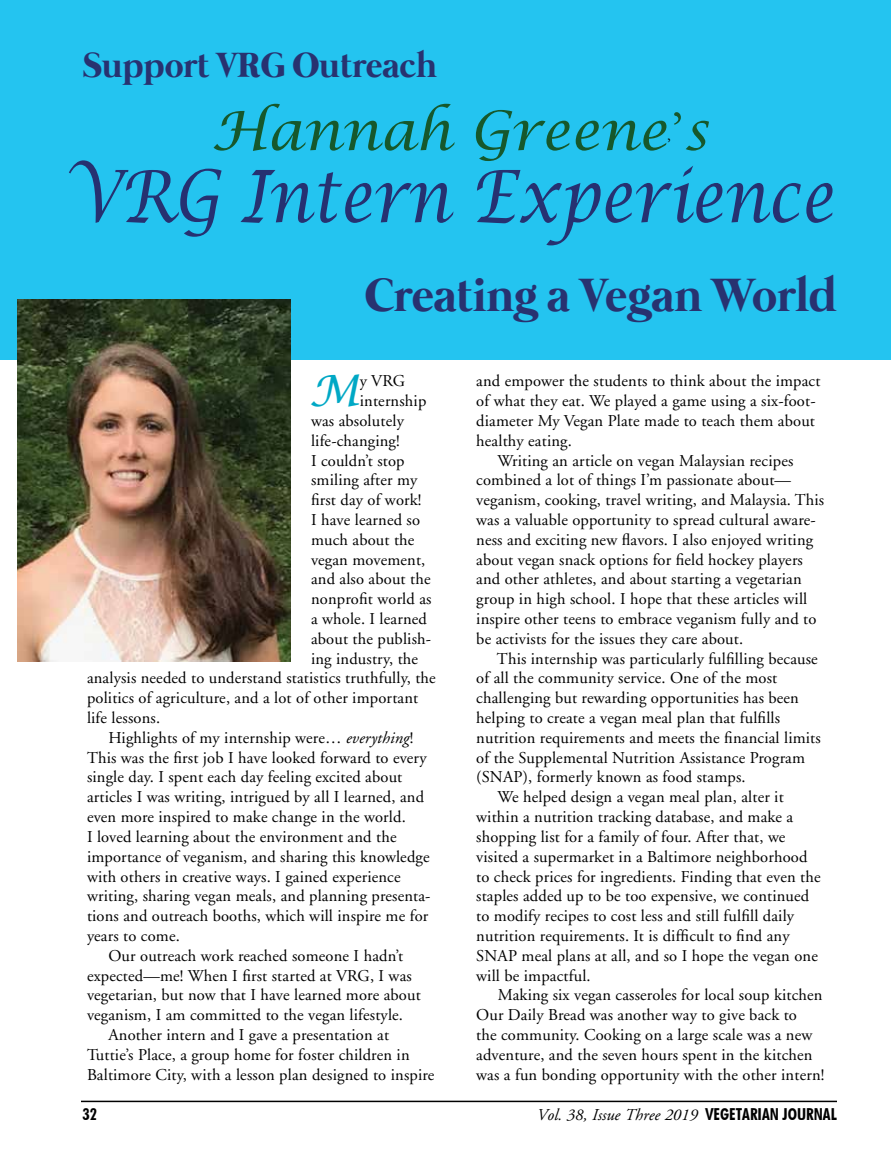
<style>
.page{position:relative;width:891px;height:1175px;background:#fff}
.page>*{position:absolute;margin:0;border:0;box-sizing:border-box;transform-origin:0 0}
.t1{font:italic 72px "Lucida Calligraphy";color:#263171;scale:.85 1}
.t2{font:italic 54px "Lucida Calligraphy";color:#16582c}
.t3{font:700 48px "Mermaid";color:#283270}
.t4{font:italic 43.2px "Lucida Calligraphy";color:#00a8c5}
.t5{font:700 36px "Mermaid";color:#283270}
.t6{font:16.5px "Adobe Garamond";letter-spacing:.01em;color:#000}
.t7{font:italic 16.5px "Adobe Garamond";color:#000}
.t8{font:16.5px "Futuri Condensed Bold SWFTE";color:#000}
.t9{font:16.5px "Adobe Garamond Pro";color:#000}
.s1{font-family:"Adobe Garamond";font-style:normal;color:#18582d}
.s2{font-style:italic}
.s3{font-family:"Futuri Condensed Bold SWFTE";font-style:normal}
</style>
<div class="page">
<hr style="left:81px;top:1100px;width:756px;height:2px;background:#000">
<div style="left:0;top:0;width:891px;height:359px;background:#24c4f0"></div>
<img style="left:18px;top:300px;width:273px;height:361px">
<h3 class="t5" style="left:83px;top:44px;width:356px">Support VRG Outreach</h3>
<h2 class="t2" style="left:211px;top:98px;width:498px">Hannah Greene<span class="s1">’</span>s</h2>
<p class="t9" style="left:667px;top:135px;width:5px">’</p>
<h1 class="t1" style="left:65px;top:153px;width:906px">VRG Intern Experience</h1>
<h3 class="t3" style="left:365px;top:268px;width:474px">Creating a Vegan World</h3>
<h3 class="t4" style="left:309px;top:365px;width:52px">M</h3>
<p class="t6" style="left:360px;top:372px;width:47px">y VRG</p>
<p class="t6" style="left:360px;top:392px;width:68px">internship</p>
<p class="t6" style="left:311px;top:412px;width:94px">was absolutely</p>
<p class="t6" style="left:311px;top:432px;width:90px">life-changing!</p>
<p class="t6" style="left:311px;top:451px;width:95px">I couldn’t stop</p>
<p class="t6" style="left:311px;top:471px;width:108px">smiling after my</p>
<p class="t6" style="left:311px;top:491px;width:112px">first day of work!</p>
<p class="t6" style="left:311px;top:511px;width:111px">I have learned so</p>
<p class="t6" style="left:311px;top:531px;width:105px">much about the</p>
<p class="t6" style="left:311px;top:550px;width:116px">vegan movement,</p>
<p class="t6" style="left:311px;top:570px;width:121px">and also about the</p>
<p class="t6" style="left:311px;top:590px;width:122px">nonprofit world as</p>
<p class="t6" style="left:311px;top:610px;width:117px">a whole. I learned</p>
<p class="t6" style="left:311px;top:630px;width:122px">about the publish-</p>
<p class="t6" style="left:311px;top:649px;width:109px">ing industry, the</p>
<p class="t6" style="left:87px;top:669px;width:350px">analysis needed to understand statistics truthfully, the</p>
<p class="t6" style="left:87px;top:689px;width:333px">politics of agriculture, and a lot of other important</p>
<p class="t6" style="left:87px;top:709px;width:75px">life lessons.</p>
<p class="t6" style="left:108px;top:729px;width:306px">Highlights of my internship were… <span class="s2">everything</span>!</p>
<p class="t6" style="left:87px;top:748px;width:341px">This was the first job I have looked forward to every</p>
<p class="t6" style="left:87px;top:768px;width:317px">single day. I spent each day feeling excited about</p>
<p class="t6" style="left:87px;top:788px;width:339px">articles I was writing, intrigued by all I learned, and</p>
<p class="t6" style="left:87px;top:808px;width:320px">even more inspired to make change in the world.</p>
<p class="t6" style="left:87px;top:828px;width:311px">I loved learning about the environment and the</p>
<p class="t6" style="left:87px;top:847px;width:344px">importance of veganism, and sharing this knowledge</p>
<p class="t6" style="left:87px;top:867px;width:315px">with others in creative ways. I gained experience</p>
<p class="t6" style="left:87px;top:887px;width:345px">writing, sharing vegan meals, and planning presenta-</p>
<p class="t6" style="left:87px;top:907px;width:343px">tions and outreach booths, which will inspire me for</p>
<p class="t6" style="left:87px;top:927px;width:94px">years to come.</p>
<p class="t6" style="left:108px;top:946px;width:296px">Our outreach work reached someone I hadn’t</p>
<p class="t6" style="left:87px;top:966px;width:326px">expected—me! When I first started at VRG, I was</p>
<p class="t6" style="left:87px;top:986px;width:335px">vegetarian, but now that I have learned more about</p>
<p class="t6" style="left:87px;top:1006px;width:318px">veganism, I am committed to the vegan lifestyle.</p>
<p class="t6" style="left:108px;top:1026px;width:282px">Another intern and I gave a presentation at</p>
<p class="t6" style="left:87px;top:1045px;width:324px">Tuttie’s Place, a group home for foster children in</p>
<p class="t6" style="left:87px;top:1065px;width:349px">Baltimore City, with a lesson plan designed to inspire</p>
<p class="t6" style="left:476px;top:372px;width:346px">and empower the students to think about the impact</p>
<p class="t6" style="left:476px;top:392px;width:341px">of what they eat. We played a game using a six-foot-</p>
<p class="t6" style="left:476px;top:412px;width:340px">diameter My Vegan Plate made to teach them about</p>
<p class="t6" style="left:476px;top:432px;width:97px">healthy eating.</p>
<p class="t6" style="left:497px;top:451px;width:297px">Writing an article on vegan Malaysian recipes</p>
<p class="t6" style="left:476px;top:471px;width:316px">combined a lot of things I’m passionate about—</p>
<p class="t6" style="left:476px;top:491px;width:349px">veganism, cooking, travel writing, and Malaysia. This</p>
<p class="t6" style="left:476px;top:511px;width:341px">was a valuable opportunity to spread cultural aware-</p>
<p class="t6" style="left:476px;top:531px;width:338px">ness and exciting new flavors. I also enjoyed writing</p>
<p class="t6" style="left:476px;top:550px;width:328px">about vegan snack options for field hockey players</p>
<p class="t6" style="left:476px;top:570px;width:327px">and other athletes, and about starting a vegetarian</p>
<p class="t6" style="left:476px;top:590px;width:333px">group in high school. I hope that these articles will</p>
<p class="t6" style="left:476px;top:610px;width:342px">inspire other teens to embrace veganism fully and to</p>
<p class="t6" style="left:476px;top:630px;width:269px">be activists for the issues they care about.</p>
<p class="t6" style="left:497px;top:649px;width:322px">This internship was particularly fulfilling because</p>
<p class="t6" style="left:476px;top:669px;width:302px">of all the community service. One of the most</p>
<p class="t6" style="left:476px;top:689px;width:324px">challenging but rewarding opportunities has been</p>
<p class="t6" style="left:476px;top:709px;width:305px">helping to create a vegan meal plan that fulfills</p>
<p class="t6" style="left:476px;top:729px;width:346px">nutrition requirements and meets the financial limits</p>
<p class="t6" style="left:476px;top:748px;width:330px">of the Supplemental Nutrition Assistance Program</p>
<p class="t6" style="left:476px;top:768px;width:271px">(SNAP), formerly known as food stamps.</p>
<p class="t6" style="left:497px;top:788px;width:288px">We helped design a vegan meal plan, alter it</p>
<p class="t6" style="left:476px;top:808px;width:319px">within a nutrition tracking database, and make a</p>
<p class="t6" style="left:476px;top:828px;width:311px">shopping list for a family of four. After that, we</p>
<p class="t6" style="left:476px;top:847px;width:333px">visited a supermarket in a Baltimore neighborhood</p>
<p class="t6" style="left:476px;top:867px;width:346px">to check prices for ingredients. Finding that even the</p>
<p class="t6" style="left:476px;top:887px;width:335px">staples added up to be too expensive, we continued</p>
<p class="t6" style="left:476px;top:907px;width:319px">to modify recipes to cost less and still fulfill daily</p>
<p class="t6" style="left:476px;top:927px;width:315px">nutrition requirements. It is difficult to find any</p>
<p class="t6" style="left:476px;top:946px;width:343px">SNAP meal plans at all, and so I hope the vegan one</p>
<p class="t6" style="left:476px;top:966px;width:116px">will be impactful.</p>
<p class="t6" style="left:498px;top:986px;width:326px">Making six vegan casseroles for local soup kitchen</p>
<p class="t6" style="left:476px;top:1006px;width:322px">Our Daily Bread was another way to give back to</p>
<p class="t6" style="left:476px;top:1026px;width:338px">the community. Cooking on a large scale was a new</p>
<p class="t6" style="left:476px;top:1045px;width:338px">adventure, and the seven hours spent in the kitchen</p>
<p class="t6" style="left:476px;top:1065px;width:350px">was a fun bonding opportunity with the other intern!</p>
<p class="t8" style="left:82px;top:1102px;width:16px">32</p>
<p class="t7" style="left:537px;top:1105px;width:301px">Vol. 38, Issue Three 2019 <span class="s3">VEGETARIAN JOURNAL</span></p>
</div>
